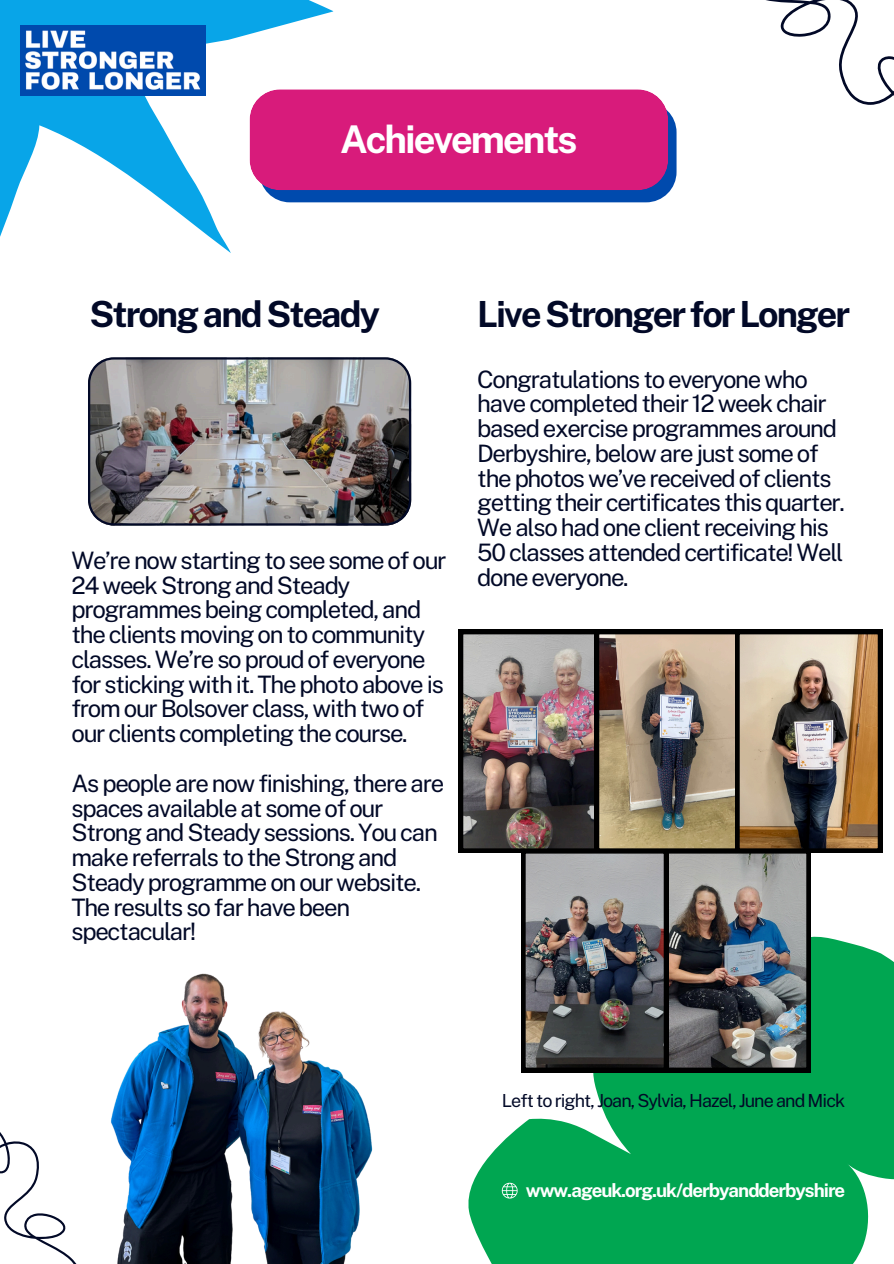
<style>
.page{position:relative;width:894px;height:1264px;background:#fff}
.page>*{position:absolute;margin:0;border:0;box-sizing:border-box;transform-origin:0 0}
.t1{font:700 38.25px "Public Sans";letter-spacing:-.055em;color:#fff}
.t2{font:700 36px "Public Sans";letter-spacing:-.055em;color:#020927}
.t3{font:24px/24.8px "Public Sans";letter-spacing:-.055em;color:#020927}
.t4{font:700 18.75px "Public Sans";letter-spacing:-.055em;color:#fff}
.t5{font:18px "Public Sans";letter-spacing:-.055em;color:#020927}
</style>
<div class="page">
<svg style="left:487px;top:954px;width:406px;height:309px;fill:#00a651"></svg>
<svg style="left:0;top:0;width:380px;height:253px"></svg>
<svg style="left:766px;top:0;width:127px;height:105px"></svg>
<svg style="left:0;top:1132px;width:71px;height:129px"></svg>
<img style="left:21px;top:26px;width:184px;height:69px">
<img style="left:88px;top:357px;width:323px;height:168px">
<svg style="left:249px;top:89px;width:426px;height:113px;background:#c12885"></svg>
<img style="left:458px;top:630px;width:424px;height:626px">
<img style="left:71px;top:973px;width:302px;height:290px">
<h2 class="t1" style="left:340px;top:117px;width:239px">Achievements</h2>
<h2 class="t2" style="left:89px;top:292px;width:292px">Strong and Steady</h2>
<p class="t3" style="left:71px;top:548px;width:376px">We’re now starting to see some of our 24 week Strong and Steady programmes being completed, and the clients moving on to community classes. We’re so proud of everyone for sticking with it. The photo above is from our Bolsover class, with two of our clients completing the course.</p>
<p class="t3" style="left:71px;top:770px;width:374px">As people are now finishing, there are spaces available at some of our<br>Strong and Steady sessions. You can make referrals to the Strong and<br>Steady programme on our website.<br>The results so far have been spectacular!</p>
<p class="t2" style="left:477px;top:292px;width:374px">Live Stronger for Longer</p>
<h2 class="t3" style="left:477px;top:366px;width:369px">Congratulations to everyone who have completed their 12 week chair based exercise programmes around Derbyshire, below are just some of the photos we’ve received of clients getting their certificates this quarter.<br>We also had one client receiving his 50 classes attended certificate! Well done everyone.</h2>
<p class="t5" style="left:501px;top:1089px;width:345px">Left to right, Joan, Sylvia, Hazel, June and Mick</p>
<p class="t4" style="left:525px;top:1178px;width:321px">www.ageuk.org.uk/derbyandderbyshire</p>
</div>
